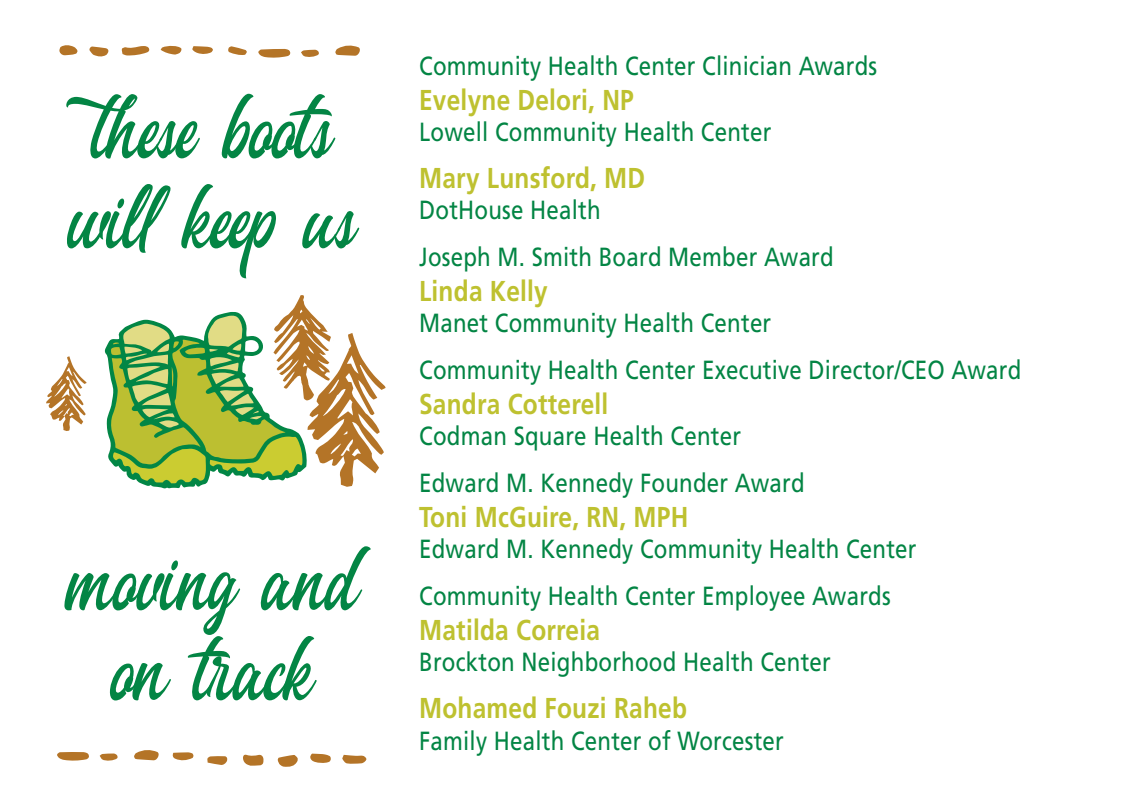
<style>
.page{position:relative;width:1125px;height:810px;background:#fff}
.page>*{position:absolute;margin:0;border:0;box-sizing:border-box;transform-origin:0 0}
.t1{font:115px/90px "Heavenly";color:#038544}
.t2{font:700 28.75px "Frutiger";letter-spacing:.01em;color:#bec130;scale:.85 1}
.t3{font:26.25px/47px "Frutiger";letter-spacing:.01em;color:#038544;scale:.85 1}
</style>
<div class="page">
<svg style="left:89px;top:46px;width:20px;height:11px"></svg>
<svg style="left:301px;top:50px;width:18px;height:7px"></svg>
<svg style="left:228px;top:46px;width:19px;height:9px"></svg>
<svg style="left:258px;top:49px;width:33px;height:9px"></svg>
<svg style="left:335px;top:45px;width:25px;height:11px"></svg>
<svg style="left:122px;top:46px;width:28px;height:10px"></svg>
<svg style="left:59px;top:45px;width:19px;height:10px"></svg>
<svg style="left:161px;top:45px;width:21px;height:10px"></svg>
<svg style="left:192px;top:46px;width:21px;height:8px"></svg>
<svg style="left:310px;top:754px;width:21px;height:9px"></svg>
<svg style="left:172px;top:752px;width:21px;height:9px"></svg>
<svg style="left:100px;top:754px;width:18px;height:7px"></svg>
<svg style="left:57px;top:752px;width:32px;height:9px"></svg>
<svg style="left:243px;top:754px;width:21px;height:12px"></svg>
<svg style="left:134px;top:750px;width:25px;height:10px"></svg>
<svg style="left:342px;top:755px;width:25px;height:9px"></svg>
<svg style="left:278px;top:755px;width:20px;height:12px"></svg>
<svg style="left:207px;top:756px;width:21px;height:9px"></svg>
<svg style="left:46px;top:356px;width:41px;height:75px"></svg>
<svg style="left:105px;top:295px;width:281px;height:193px"></svg>
<h1 class="t1" style="left:67px;top:74px;width:288px">these boots will keep us</h1>
<h1 class="t1" style="left:64px;top:526px;width:294px;text-align:center">moving and on track</h1>
<p class="t3" style="left:419px;top:44px;width:541px">Community Health Center Clinician Awards</p>
<p class="t2" style="left:419px;top:88px;width:254px">Evelyne Delori, NP</p>
<p class="t3" style="left:419px;top:110px;width:416px">Lowell Community Health Center</p>
<p class="t2" style="left:419px;top:166px;width:268px">Mary Lunsford, MD</p>
<p class="t3" style="left:419px;top:188px;width:489px">DotHouse Health<br>Joseph M. Smith Board Member Award</p>
<p class="t2" style="left:419px;top:279px;width:153px">Linda Kelly</p>
<p class="t3" style="left:419px;top:302px;width:710px">Manet Community Health Center<br>Community Health Center Executive Director/CEO Award</p>
<p class="t2" style="left:419px;top:392px;width:224px">Sandra Cotterell</p>
<p class="t3" style="left:419px;top:415px;width:455px">Codman Square Health Center<br>Edward M. Kennedy Founder Award</p>
<p class="t2" style="left:419px;top:506px;width:318px">Toni McGuire, RN, MPH</p>
<p class="t3" style="left:419px;top:528px;width:587px">Edward M. Kennedy Community Health Center<br>Community Health Center Employee Awards</p>
<p class="t2" style="left:419px;top:619px;width:214px">Matilda Correia</p>
<p class="t3" style="left:419px;top:641px;width:486px">Brockton Neighborhood Health Center</p>
<p class="t2" style="left:419px;top:697px;width:317px">Mohamed Fouzi Raheb</p>
<p class="t3" style="left:419px;top:719px;width:431px">Family Health Center of Worcester</p>
</div>
